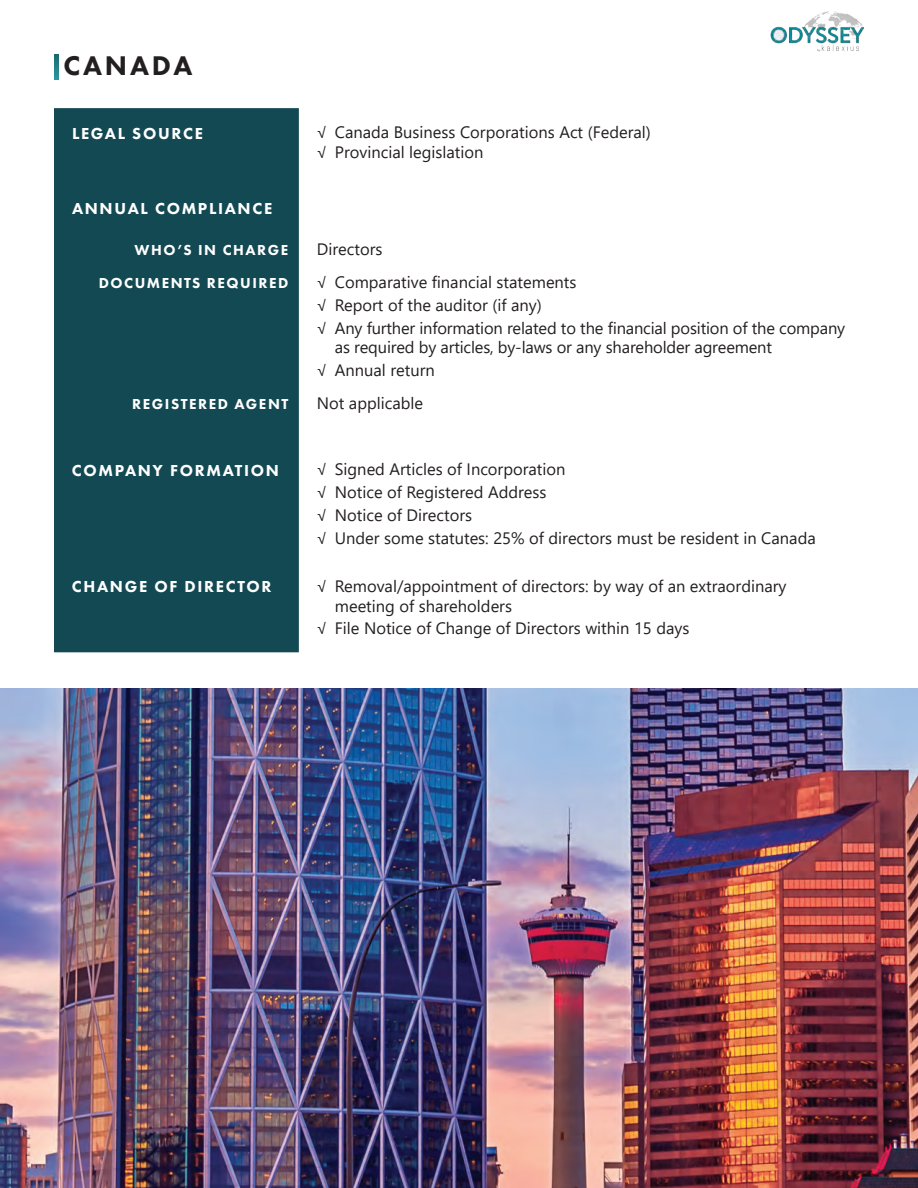
<style>
.page{position:relative;width:918px;height:1188px;background:#fff}
.page>*{position:absolute;margin:0;border:0;box-sizing:border-box;transform-origin:0 0}
.t1{font:800 28.05px "Futura PT";letter-spacing:.1em;color:#231f20}
.t2{font:16.5px/22.8px "Segoe UI";color:#231f20}
.t3{font:800 16.5px "Futura PT";letter-spacing:.1em;color:#fff}
.t4{font:800 15px "Futura PT";letter-spacing:.1em;color:#fff}
</style>
<div class="page">
<img style="left:771px;top:11px;width:93px;height:40px">
<div style="left:54px;top:108px;width:245px;height:544px;background:#134953"></div>
<img style="left:0;top:689px;width:918px;height:499px">
<img style="left:54px;top:54px;width:5px;height:26px">
<h1 class="t1" style="left:63px;top:49px;width:131px">CANADA</h1>
<p class="t3" style="left:72px;top:123px;width:132px">LEGAL SOURCE</p>
<p class="t2" style="left:317px;top:121px;width:336px;line-height:19.8px">√ Canada Business Corporations Act (Federal) √ Provincial legislation</p>
<p class="t3" style="left:72px;top:198px;width:202px">ANNUAL COMPLIANCE</p>
<p class="t4" style="left:135px;top:240px;width:155px">WHO’S IN CHARGE</p>
<p class="t2" style="left:317px;top:236px;width:67px">Directors</p>
<p class="t4" style="left:99px;top:273px;width:191px">DOCUMENTS REQUIRED</p>
<p class="t2" style="left:317px;top:269px;width:530px">√ Comparative financial statements<br>√ Report of the auditor (if any)<br>√ Any further information related to the financial position of the company</p>
<p class="t2" style="left:317px;top:335px;width:457px;text-indent:18px">as required by articles, by-laws or any shareholder agreement √ Annual return</p>
<p class="t4" style="left:132px;top:394px;width:158px">REGISTERED AGENT</p>
<p class="t2" style="left:317px;top:391px;width:108px">Not applicable</p>
<p class="t3" style="left:72px;top:460px;width:208px">COMPANY FORMATION</p>
<p class="t2" style="left:317px;top:457px;width:500px">√ Signed Articles of Incorporation<br>√ Notice of Registered Address<br>√ Notice of Directors<br>√ Under some statutes: 25% of directors must be resident in Canada</p>
<p class="t3" style="left:72px;top:576px;width:201px">CHANGE OF DIRECTOR</p>
<p class="t2" style="left:335px;top:575px;width:453px;line-height:19.8px;text-indent:-18px">√ Removal/appointment of directors: by way of an extraordinary meeting of shareholders</p>
<p class="t2" style="left:317px;top:616px;width:374px">√ File Notice of Change of Directors within 15 days</p>
</div>
